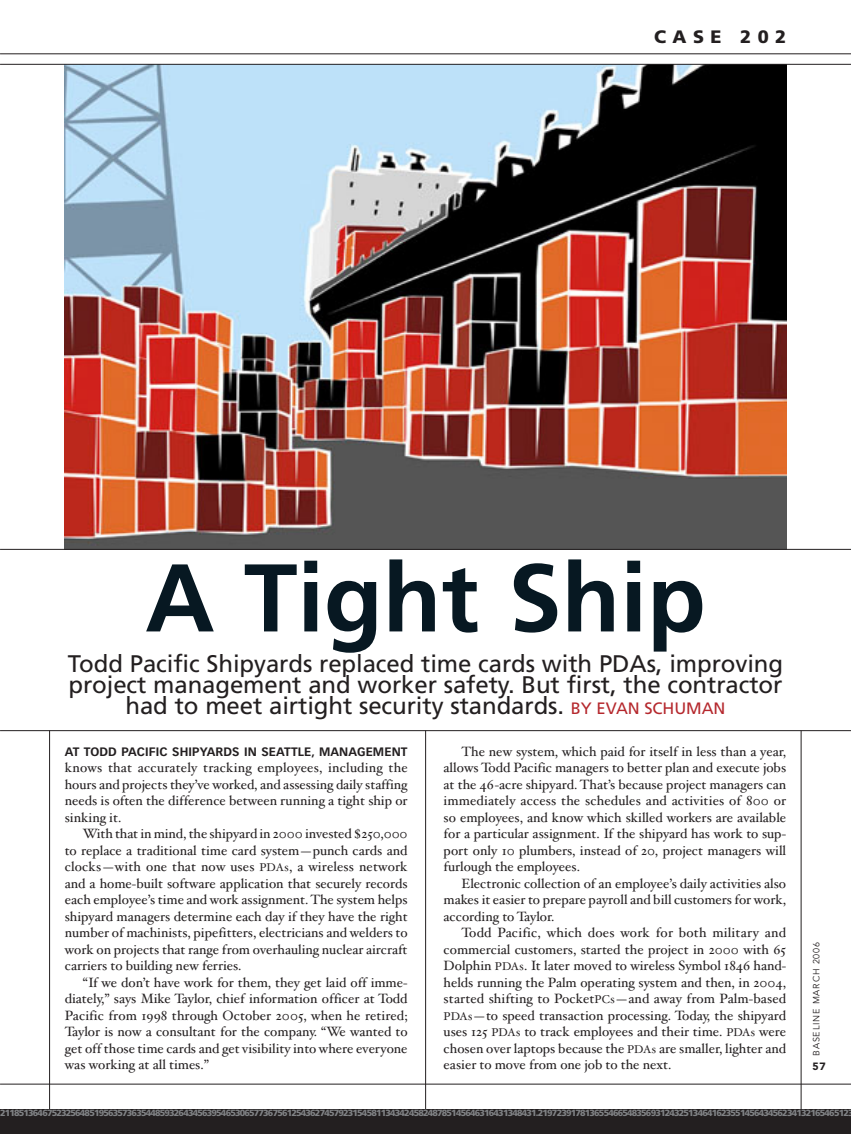
<style>
.page{position:relative;width:851px;height:1134px;background:#fff}
.page>*{position:absolute;margin:0;border:0;box-sizing:border-box;transform-origin:0 0}
.cs_Headline{font:700 96px "Frutiger";color:#071822}
.cs_Deck{font:24px/21px "Frutiger";letter-spacing:-.005em;color:#231f20;text-align:center}
.cs_Slug_Lg{font:900 18px "Frutiger";letter-spacing:.355em;color:#231f20}
.ba_BodyText_Indent{font:13.5px/16.5px "Hoefler Text";color:#231f20;text-align:justify}
.ba_BodyText_No_Inden{font:13.5px/16.5px "Hoefler Text";color:#231f20;text-align:justify}
.ba_BodyText_No_Inden-2{font:700 12px "Vectora LH";letter-spacing:.01em;color:#231f20}
.ba_Folio{font:900 10.5px "Avenir";color:#231f20}
.t1{font:900 9px "Frutiger";letter-spacing:-.09em;color:#808285}
.ba_Folio-2{font:9px "Avenir";letter-spacing:.09em;color:#231f20}
.s1{font-size:16.5px;color:#b5282d}
.s2{font-family:"Hoefler Text Roman Small Caps";font-size:11.25px}
</style>
<div class="page">
<hr style="left:49px;top:730px;width:1px;height:404px;background:#231f20">
<hr style="left:800px;top:730px;width:1px;height:404px;background:#231f20">
<hr style="left:425px;top:730px;width:1px;height:404px;background:#231f20">
<img style="left:65px;top:65px;width:721px;height:484px">
<hr style="left:0;top:549px;width:850px;height:1px;background:#231f20">
<hr style="left:0;top:54px;width:850px;height:1px;background:#231f20">
<hr style="left:0;top:64px;width:850px;height:1px;background:#231f20">
<hr style="left:0;top:1084px;width:850px;height:1px;background:#231f20">
<hr style="left:0;top:730px;width:850px;height:1px;background:#231f20">
<div style="left:0;top:1109px;width:850px;height:25px;background:#231f20"></div>
<p class="cs_Slug_Lg" style="left:654px;top:26px;width:133px">CASE 202</p>
<p class="cs_Headline" style="left:145px;top:542px;width:562px">A Tight Ship</p>
<p class="cs_Deck" style="left:68px;top:653px;width:716px">Todd Pacific Shipyards replaced time cards with PDAs, improving project management and worker safety. But first, the contractor had to meet airtight security standards. <span class="s1">By evan schuman</span></p>
<p class="ba_BodyText_No_Inden-2" style="left:65px;top:744px;width:344px">AT TODD PACIFIC SHIPYARDS IN SEATTLE, MANAGEMENT</p>
<p class="ba_BodyText_No_Inden" style="left:65px;top:760px;width:344px">knows that accurately tracking employees, including the hours and projects they’ve worked, and assessing daily staffing needs is often the difference between running a tight ship or sinking it.</p>
<p class="ba_BodyText_Indent" style="left:65px;top:826px;width:344px;text-indent:18px">With that in mind, the shipyard in 2000 invested $250,000 to replace a traditional time card system—punch cards and clocks—with one that now uses <span class="s2">PDAs</span>, a wireless network and a home-built software application that securely records each employee’s time and work assignment. The system helps shipyard managers determine each day if they have the right number of machinists, pipefitters, electricians and welders to work on projects that range from overhauling nuclear aircraft carriers to building new ferries.</p>
<p class="ba_BodyText_Indent" style="left:65px;top:974px;width:344px;text-indent:18px">“If we don’t have work for them, they get laid off imme&shy;diately,” says Mike Taylor, chief information officer at Todd Pacific from 1998 through October 2005, when he retired; Taylor is now a consultant for the company. “We wanted to get off those time cards and get visibility into where everyone was working at all times.”</p>
<p class="ba_BodyText_Indent" style="left:443px;top:743px;width:344px;text-indent:18px">The new system, which paid for itself in less than a year, allows Todd Pacific managers to better plan and execute jobs at the 46-acre shipyard. That’s because project managers can immediately access the schedules and activities of 800 or so employees, and know which skilled workers are available for a particular assignment. If the shipyard has work to sup&shy;port only 10 plumbers, instead of 20, project managers will furlough the employees.</p>
<p class="ba_BodyText_Indent" style="left:443px;top:875px;width:344px;text-indent:18px">Electronic collection of an employee’s daily activities also makes it easier to prepare payroll and bill customers for work, according to Taylor.</p>
<p class="ba_BodyText_Indent" style="left:443px;top:925px;width:344px;text-indent:18px">Todd Pacific, which does work for both military and commercial customers, started the project in 2000 with 65<br>Dolphin <span class="s2">PDAs</span>. It later moved to wireless Symbol 1846 hand&shy;helds running the Palm operating system and then, in 2004, started shifting to Pocket<span class="s2">PCs</span>—and away from Palm-based <span class="s2">PDAs</span>—to speed transaction processing. Today, the shipyard uses 125 <span class="s2">PDAs</span> to track employees and their time. <span class="s2">PDAs</span> were chosen over laptops because the <span class="s2">PDAs</span> are smaller, lighter and easier to move from one job to the next.</p>
<p class="ba_Folio-2" style="left:811px;top:1056px;width:115px;rotate:-90deg">Baseline March 2006</p>
<p class="ba_Folio" style="left:812px;top:1060px;width:15px">57</p>
<p class="t1" style="left:0;top:1107px;width:855px">211851364675232564851956357363544859326434563954653065773675612543627457923154581134342458248785145646316431348431.2197239178136554665483569312432513464162355145643456234132165465123</p>
</div>
